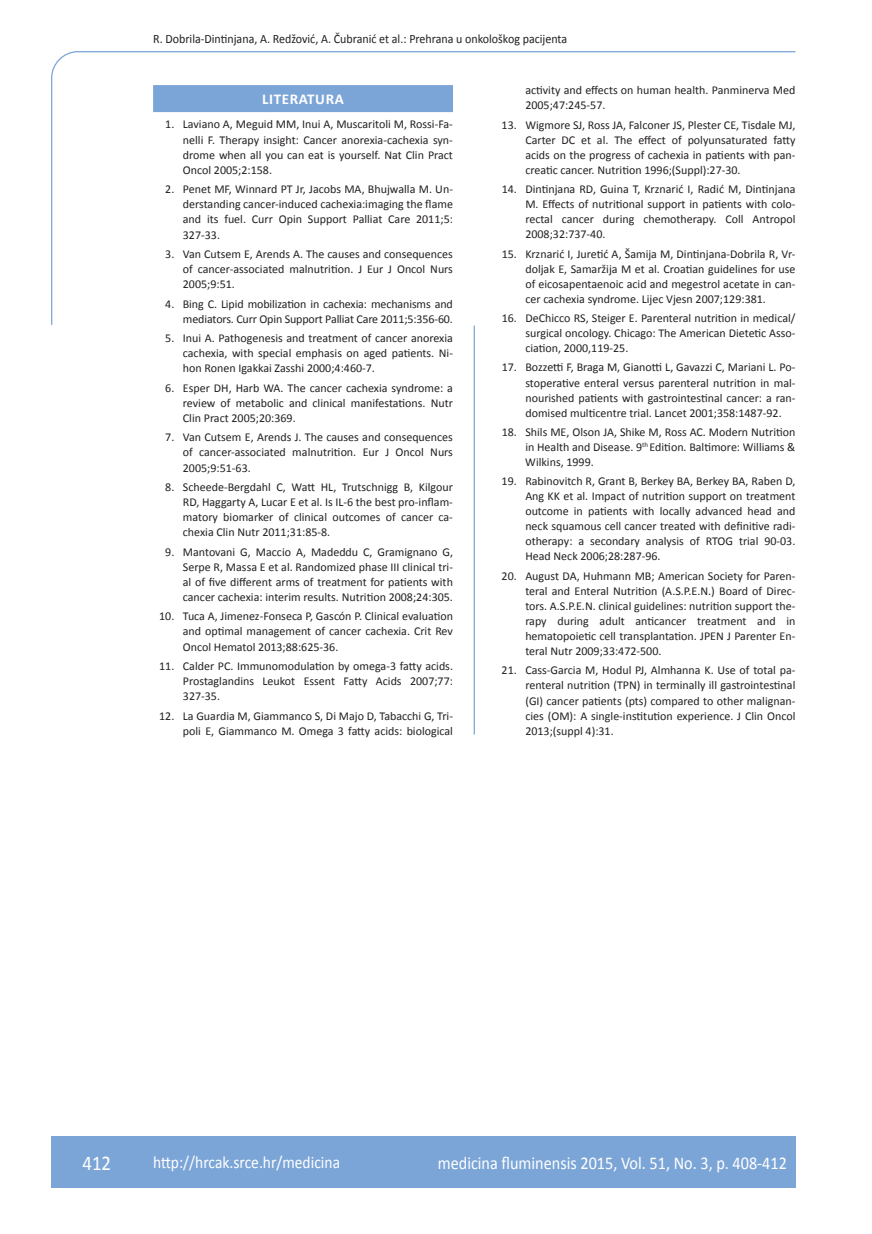
<style>
.page{position:relative;width:872px;height:1234px;background:#fff}
.page>*{position:absolute;margin:0;border:0;box-sizing:border-box;transform-origin:0 0}
.t1{font:21px "Calibri";color:#fff;scale:.9 1}
.t2{font:18px "Calibri";color:#fff;scale:.9 1}
.t3{font:17.25px "Calibri";color:#fff;scale:.9 1}
.t4{font:700 15px "Calibri";letter-spacing:.04em;color:#fff}
.t5{font:12.75px "Calibri";color:#231f20;scale:.94 1}
.t6{font:12px/15px "Calibri";color:#231f20;text-align:justify}
</style>
<div class="page">
<svg style="left:51px;top:51px;width:745px;height:274px"></svg>
<hr style="left:473px;top:325px;width:2px;height:409px;background:#7ca5d7">
<div style="left:51px;top:1135px;width:744px;height:51px;background:#7ca5d7"></div>
<div style="left:153px;top:85px;width:300px;height:27px;background:#7ca5d7"></div>
<p class="t5" style="left:153px;top:30px;width:442px">R. Dobrila-Dintinjana, A. Redžović, A. Čubranić et al.: Prehrana u onkološkog pacijenta</p>
<p class="t4" style="left:262px;top:90px;width:83px">LITERATURA</p>
<p class="t6" style="left:183px;top:116px;width:271px;text-indent:-18px">1. Laviano A, Meguid MM, Inui A, Muscaritoli M, Rossi-Fa&shy;nelli F. Therapy insight: Cancer anorexia-cachexia syn&shy;drome when all you can eat is yourself. Nat Clin Pract Oncol 2005;2:158.</p>
<p class="t6" style="left:183px;top:181px;width:272px;text-indent:-18px">2. Penet MF, Winnard PT Jr, Jacobs MA, Bhujwalla M. Un&shy;derstanding cancer-induced cachexia:imaging the flame and its fuel. Curr Opin Support Palliat Care 2011;5:<br>327-33.</p>
<p class="t6" style="left:183px;top:246px;width:271px;text-indent:-18px">3. Van Cutsem E, Arends A. The causes and consequences of cancer-associated malnutrition. J Eur J Oncol Nurs 2005;9:51.</p>
<p class="t6" style="left:165px;top:295px;width:289px;text-align:right">4. Bing C. Lipid mobilization in cachexia: mechanisms and mediators. Curr Opin Support Palliat Care 2011;5:356-60.</p>
<p class="t6" style="left:183px;top:330px;width:271px;text-indent:-18px">5. Inui A. Pathogenesis and treatment of cancer anorexia cachexia, with special emphasis on aged patients. Ni&shy;hon Ronen Igakkai Zasshi 2000;4:460-7.</p>
<p class="t6" style="left:183px;top:379px;width:272px;text-indent:-18px">6. Esper DH, Harb WA. The cancer cachexia syndrome: a review of metabolic and clinical manifestations. Nutr Clin Pract 2005;20:369.</p>
<p class="t6" style="left:183px;top:429px;width:271px;text-indent:-18px">7. Van Cutsem E, Arends J. The causes and consequences of cancer-associated malnutrition. Eur J Oncol Nurs 2005;9:51-63.</p>
<p class="t6" style="left:183px;top:478px;width:271px;text-indent:-18px">8. Scheede-Bergdahl C, Watt HL, Trutschnigg B, Kilgour RD, Haggarty A, Lucar E et al. Is IL-6 the best pro-inflam&shy;matory biomarker of clinical outcomes of cancer ca&shy;chexia Clin Nutr 2011;31:85-8.</p>
<p class="t6" style="left:183px;top:543px;width:272px;text-indent:-18px">9. Mantovani G, Maccio A, Madeddu C, Gramignano G, Serpe R, Massa E et al. Randomized phase III clinical tri&shy;al of five different arms of treatment for patients with cancer cachexia: interim results. Nutrition 2008;24:305.</p>
<p class="t6" style="left:183px;top:608px;width:271px;text-indent:-24px">10. Tuca A, Jimenez-Fonseca P, Gascón P. Clinical evaluation and optimal management of cancer cachexia. Crit Rev Oncol Hematol 2013;88:625-36.</p>
<p class="t6" style="left:183px;top:657px;width:272px;text-indent:-24px">11. Calder PC. Immunomodulation by omega-3 fatty acids.<br>Prostaglandins Leukot Essent Fatty Acids 2007;77:<br>327-35.</p>
<p class="t6" style="left:159px;top:707px;width:295px;text-align:right">12. La Guardia M, Giammanco S, Di Majo D, Tabacchi G, Tri&shy;poli E, Giammanco M. Omega 3 fatty acids: biological</p>
<p class="t6" style="left:525px;top:82px;width:271px">activity and effects on human health. Panminerva Med<br>2005;47:245-57.</p>
<p class="t6" style="left:525px;top:116px;width:272px;text-indent:-24px">13. Wigmore SJ, Ross JA, Falconer JS, Plester CE, Tisdale MJ, Carter DC et al. The effect of polyunsaturated fatty acids on the progress of cachexia in patients with pan&shy;creatic cancer. Nutrition 1996;(Suppl):27-30.</p>
<p class="t6" style="left:525px;top:181px;width:271px;text-indent:-24px">14. Dintinjana RD, Guina T, Krznarić I, Radić M, Dintinjana M. Effects of nutritional support in patients with colo&shy;rectal cancer during chemotherapy. Coll Antropol 2008;32:737-40.</p>
<p class="t6" style="left:525px;top:245px;width:272px;text-indent:-24px">15. Krznarić I, Juretić A, Šamija M, Dintinjana-Dobrila R, Vr&shy;doljak E, Samaržija M et al. Croatian guidelines for use of eicosapentaenoic acid and megestrol acetate in can&shy;cer cachexia syndrome. Lijec Vjesn 2007;129:381.</p>
<p class="t6" style="left:525px;top:310px;width:271px;text-indent:-24px">16. DeChicco RS, Steiger E. Parenteral nutrition in medical/ surgical oncology. Chicago: The American Dietetic Asso&shy;ciation, 2000,119-25.</p>
<p class="t6" style="left:525px;top:359px;width:271px;text-indent:-24px">17. Bozzetti F, Braga M, Gianotti L, Gavazzi C, Mariani L. Po&shy;stoperative enteral versus parenteral nutrition in mal&shy;nourished patients with gastrointestinal cancer: a ran&shy;domised multicentre trial. Lancet 2001;358:1487-92.</p>
<p class="t6" style="left:525px;top:424px;width:272px;text-indent:-24px">18. Shils ME, Olson JA, Shike M, Ross AC. Modern Nutrition in Health and Disease. 9<sup>th</sup> Edition. Baltimore: Williams &amp; Wilkins, 1999.</p>
<p class="t6" style="left:525px;top:473px;width:271px;text-indent:-24px">19. Rabinovitch R, Grant B, Berkey BA, Berkey BA, Raben D, Ang KK et al. Impact of nutrition support on treatment outcome in patients with locally advanced head and neck squamous cell cancer treated with definitive radi&shy;otherapy: a secondary analysis of RTOG trial 90-03.<br>Head Neck 2006;28:287-96.</p>
<p class="t6" style="left:525px;top:567px;width:271px;text-indent:-24px">20. August DA, Huhmann MB; American Society for Paren&shy;teral and Enteral Nutrition (A.S.P.E.N.) Board of Direc&shy;tors. A.S.P.E.N. clinical guidelines: nutrition support the&shy;rapy during adult anticancer treatment and in hematopoietic cell transplantation. JPEN J Parenter En&shy;teral Nutr 2009;33:472-500.</p>
<p class="t6" style="left:525px;top:662px;width:271px;text-indent:-24px">21. Cass-Garcia M, Hodul PJ, Almhanna K. Use of total pa&shy;renteral nutrition (TPN) in terminally ill gastrointestinal (GI) cancer patients (pts) compared to other malignan&shy;cies (OM): A single-institution experience. J Clin Oncol 2013;(suppl 4):31.</p>
<h1 class="t1" style="left:82px;top:1149px;width:33px">412</h1>
<h3 class="t3" style="left:153px;top:1150px;width:209px">http://hrcak.srce.hr/medicina</h3>
<h2 class="t2" style="left:438px;top:1151px;width:389px">medicina fluminensis 2015, Vol. 51, No. 3, p. 408-412</h2>
</div>
